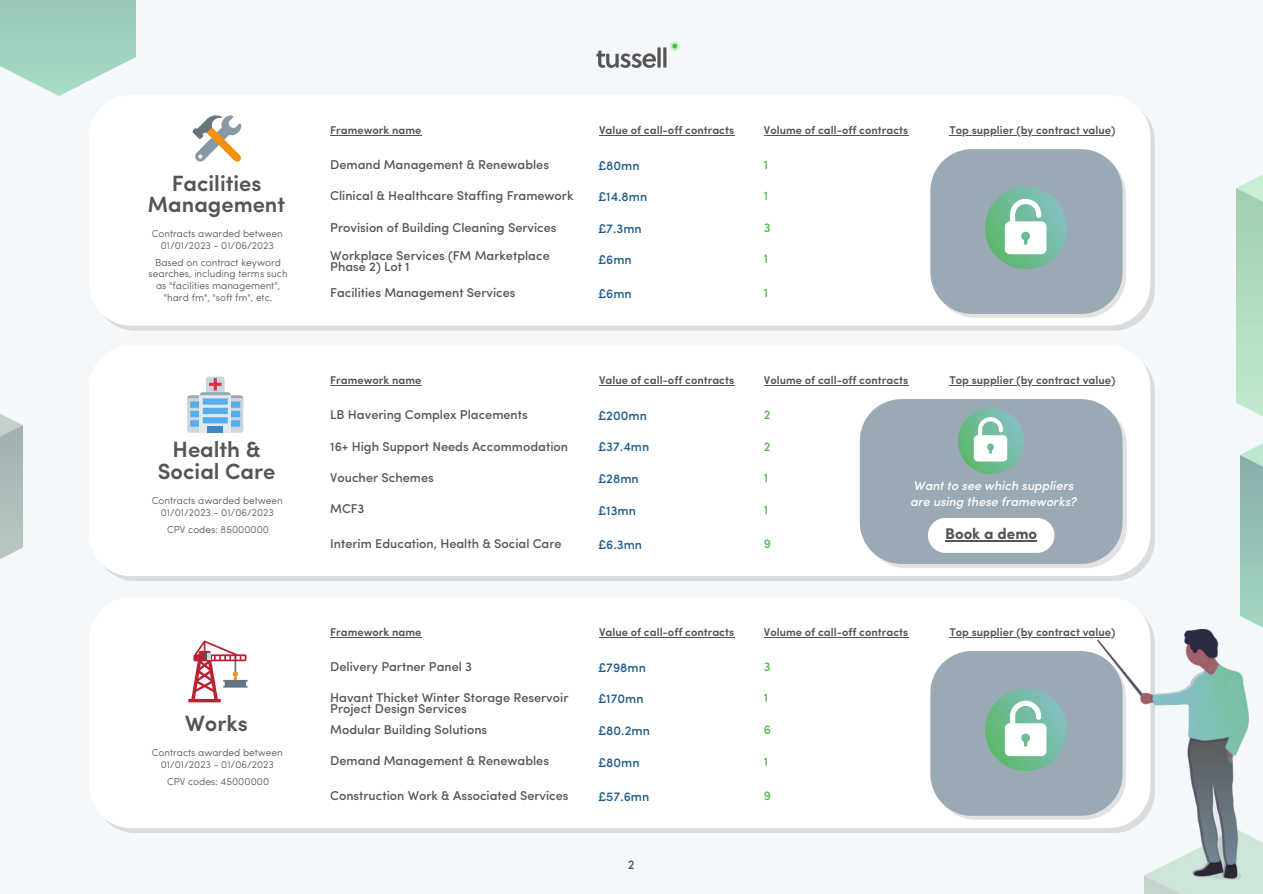
<style>
.page{position:relative;width:1263px;height:894px;background:#fff}
.page>*{position:absolute;margin:0;border:0;box-sizing:border-box;transform-origin:0 0}
.t1{font:600 22.05px/21.6px "Sofia Pro";color:#565454;text-align:center}
.t2{font:700 15.45px "Sofia Pro";color:#565454}
.t3{font:500 12.75px/11.7px "Sofia Pro";color:#565454}
.t4{font:500 12.75px "Sofia Pro";color:#1e5b8a}
.t5{font:500 12.75px "Sofia Pro";color:#52b750}
.t6{font:italic 500 12.6px/16.2px "Sofia Pro";color:#fff}
.t7{font:600 11.25px "Sofia Pro";color:#565454}
.t8{font:300 10.05px/11.9px "Sofia Pro";color:#565454;text-align:center}
</style>
<div class="page">
<div style="left:0;top:0;width:1263px;height:893px;background:#f5f8fa"></div>
<div style="left:94px;top:100px;width:1061px;height:230px;background:#d9dbdd;border-radius:42px"></div>
<div style="left:89px;top:95px;width:1061px;height:231px;background:#fff;border-radius:42px"></div>
<img style="left:0;top:0;width:135px;height:96px">
<img style="left:1236px;top:174px;width:27px;height:242px">
<svg style="left:192px;top:115px;width:49px;height:47px"></svg>
<div style="left:94px;top:350px;width:1061px;height:231px;background:#d9dbdd;border-radius:42px"></div>
<div style="left:89px;top:345px;width:1061px;height:231px;background:#fff;border-radius:42px"></div>
<svg style="left:187px;top:376px;width:56px;height:56px"></svg>
<div style="left:94px;top:602px;width:1061px;height:230px;background:linear-gradient(to right,#dadbdd,#d9dbdd);border-radius:42px"></div>
<div style="left:89px;top:597px;width:1061px;height:230px;background:#fff;border-radius:42px"></div>
<svg style="left:188px;top:640px;width:60px;height:62px"></svg>
<hr style="left:949px;top:385px;width:166px;height:1px;background:#565454">
<img style="left:0;top:414px;width:22px;height:145px">
<img style="left:1240px;top:416px;width:23px;height:212px">
<svg style="left:596px;top:41px;width:84px;height:27px"></svg>
<img style="left:1098px;top:629px;width:150px;height:250px">
<hr style="left:599px;top:385px;width:135px;height:1px;background:#565454">
<hr style="left:764px;top:385px;width:144px;height:1px;background:#565454">
<hr style="left:330px;top:135px;width:91px;height:1px;background:#565454">
<hr style="left:599px;top:135px;width:135px;height:1px;background:#565454">
<hr style="left:764px;top:135px;width:144px;height:1px;background:#565454">
<hr style="left:949px;top:135px;width:166px;height:1px;background:#565454">
<hr style="left:330px;top:385px;width:91px;height:1px;background:#565454">
<hr style="left:330px;top:637px;width:91px;height:1px;background:#565454">
<hr style="left:599px;top:637px;width:135px;height:1px;background:#565454">
<hr style="left:764px;top:637px;width:144px;height:1px;background:#565454">
<hr style="left:949px;top:637px;width:166px;height:1px;background:#565454">
<svg style="left:860px;top:399px;width:267px;height:169px;background:#a0b3ba"></svg>
<div style="left:928px;top:517px;width:126px;height:35px;background:#fff;border-radius:18px"></div>
<hr style="left:945px;top:540px;width:92px;height:1px;background:#565454">
<svg style="left:930px;top:650px;width:196px;height:169px;background:#a0b6ba"></svg>
<svg style="left:930px;top:149px;width:196px;height:169px;background:#a1b6ba"></svg>
<p class="t1" style="left:148px;top:174px;width:139px">Facilities<br>Management</p>
<p class="t8" style="left:152px;top:228px;width:132px">Contracts awarded between<br>01/01/2023 - 01/06/2023</p>
<p class="t8" style="left:149px;top:257px;width:141px">Based on contract keyword searches, including terms such as "facilities management", "hard fm", "soft fm", etc.</p>
<p class="t1" style="left:172px;top:441px;width:90px">Health &amp;</p>
<p class="t1" style="left:158px;top:462px;width:119px">Social Care</p>
<p class="t8" style="left:152px;top:495px;width:132px">Contracts awarded between<br>01/01/2023 - 01/06/2023</p>
<p class="t8" style="left:167px;top:524px;width:103px">CPV codes: 85000000</p>
<p class="t1" style="left:185px;top:714px;width:64px">Works</p>
<p class="t8" style="left:152px;top:747px;width:132px">Contracts awarded between<br>01/01/2023 - 01/06/2023</p>
<p class="t8" style="left:167px;top:776px;width:104px">CPV codes: 45000000</p>
<p class="t7" style="left:330px;top:125px;width:93px">Framework name</p>
<p class="t7" style="left:599px;top:125px;width:137px">Value of call-off contracts</p>
<p class="t7" style="left:764px;top:125px;width:146px">Volume of call-off contracts</p>
<p class="t7" style="left:949px;top:125px;width:167px">Top supplier (by contract value)</p>
<p class="t3" style="left:330px;top:160px;width:220px">Demand Management &amp; Renewables</p>
<p class="t4" style="left:598px;top:160px;width:43px">£80mn</p>
<p class="t5" style="left:764px;top:159px;width:6px">1</p>
<p class="t3" style="left:330px;top:191px;width:245px">Clinical &amp; Healthcare Staffing Framework</p>
<p class="t4" style="left:598px;top:191px;width:51px">£14.8mn</p>
<p class="t5" style="left:764px;top:190px;width:6px">1</p>
<p class="t3" style="left:330px;top:223px;width:228px">Provision of Building Cleaning Services</p>
<p class="t4" style="left:598px;top:223px;width:45px">£7.3mn</p>
<p class="t5" style="left:764px;top:222px;width:8px">3</p>
<p class="t3" style="left:330px;top:250px;width:221px">Workplace Services (FM Marketplace<br>Phase 2) Lot 1</p>
<p class="t4" style="left:598px;top:254px;width:35px">£6mn</p>
<p class="t5" style="left:764px;top:253px;width:6px">1</p>
<p class="t3" style="left:330px;top:288px;width:187px">Facilities Management Services</p>
<p class="t4" style="left:598px;top:288px;width:35px">£6mn</p>
<p class="t5" style="left:764px;top:288px;width:6px">1</p>
<p class="t7" style="left:330px;top:376px;width:93px">Framework name</p>
<p class="t3" style="left:330px;top:410px;width:199px">LB Havering Complex Placements</p>
<p class="t4" style="left:598px;top:410px;width:50px">£200mn</p>
<p class="t5" style="left:764px;top:409px;width:8px">2</p>
<p class="t3" style="left:330px;top:441px;width:239px">16+ High Support Needs Accommodation</p>
<p class="t4" style="left:598px;top:441px;width:53px">£37.4mn</p>
<p class="t5" style="left:764px;top:441px;width:8px">2</p>
<p class="t3" style="left:330px;top:473px;width:105px">Voucher Schemes</p>
<p class="t4" style="left:598px;top:473px;width:42px">£28mn</p>
<p class="t5" style="left:764px;top:472px;width:6px">1</p>
<p class="t3" style="left:330px;top:504px;width:36px">MCF3</p>
<p class="t4" style="left:598px;top:505px;width:39px">£13mn</p>
<p class="t5" style="left:764px;top:504px;width:6px">1</p>
<p class="t3" style="left:330px;top:538px;width:233px">Interim Education, Health &amp; Social Care</p>
<p class="t4" style="left:598px;top:539px;width:46px">£6.3mn</p>
<p class="t5" style="left:764px;top:538px;width:9px">9</p>
<p class="t7" style="left:599px;top:376px;width:137px">Value of call-off contracts</p>
<p class="t7" style="left:764px;top:376px;width:146px">Volume of call-off contracts</p>
<p class="t7" style="left:949px;top:376px;width:167px">Top supplier (by contract value)</p>
<p class="t6" style="left:910px;top:478px;width:168px">Want to see which suppliers are using these frameworks?</p>
<p class="t2" style="left:945px;top:527px;width:93px">Book a demo</p>
<p class="t7" style="left:330px;top:627px;width:93px">Framework name</p>
<p class="t7" style="left:599px;top:627px;width:137px">Value of call-off contracts</p>
<p class="t7" style="left:764px;top:627px;width:146px">Volume of call-off contracts</p>
<p class="t7" style="left:949px;top:627px;width:167px">Top supplier (by contract value)</p>
<p class="t3" style="left:330px;top:662px;width:143px">Delivery Partner Panel 3</p>
<p class="t4" style="left:598px;top:662px;width:49px">£798mn</p>
<p class="t5" style="left:764px;top:661px;width:8px">3</p>
<p class="t3" style="left:330px;top:693px;width:240px;line-height:10.6px">Havant Thicket Winter Storage Reservoir<br>Project Design Services</p>
<p class="t4" style="left:598px;top:693px;width:47px">£170mn</p>
<p class="t5" style="left:764px;top:692px;width:6px">1</p>
<p class="t3" style="left:330px;top:724px;width:158px">Modular Building Solutions</p>
<p class="t4" style="left:598px;top:725px;width:53px">£80.2mn</p>
<p class="t5" style="left:764px;top:724px;width:9px">6</p>
<p class="t3" style="left:330px;top:756px;width:220px">Demand Management &amp; Renewables</p>
<p class="t4" style="left:598px;top:756px;width:43px">£80mn</p>
<p class="t5" style="left:764px;top:755px;width:6px">1</p>
<p class="t3" style="left:330px;top:790px;width:240px">Construction Work &amp; Associated Services</p>
<p class="t4" style="left:598px;top:790px;width:53px">£57.6mn</p>
<p class="t5" style="left:764px;top:789px;width:9px">9</p>
<p class="t3" style="left:628px;top:859px;width:8px">2</p>
</div>
